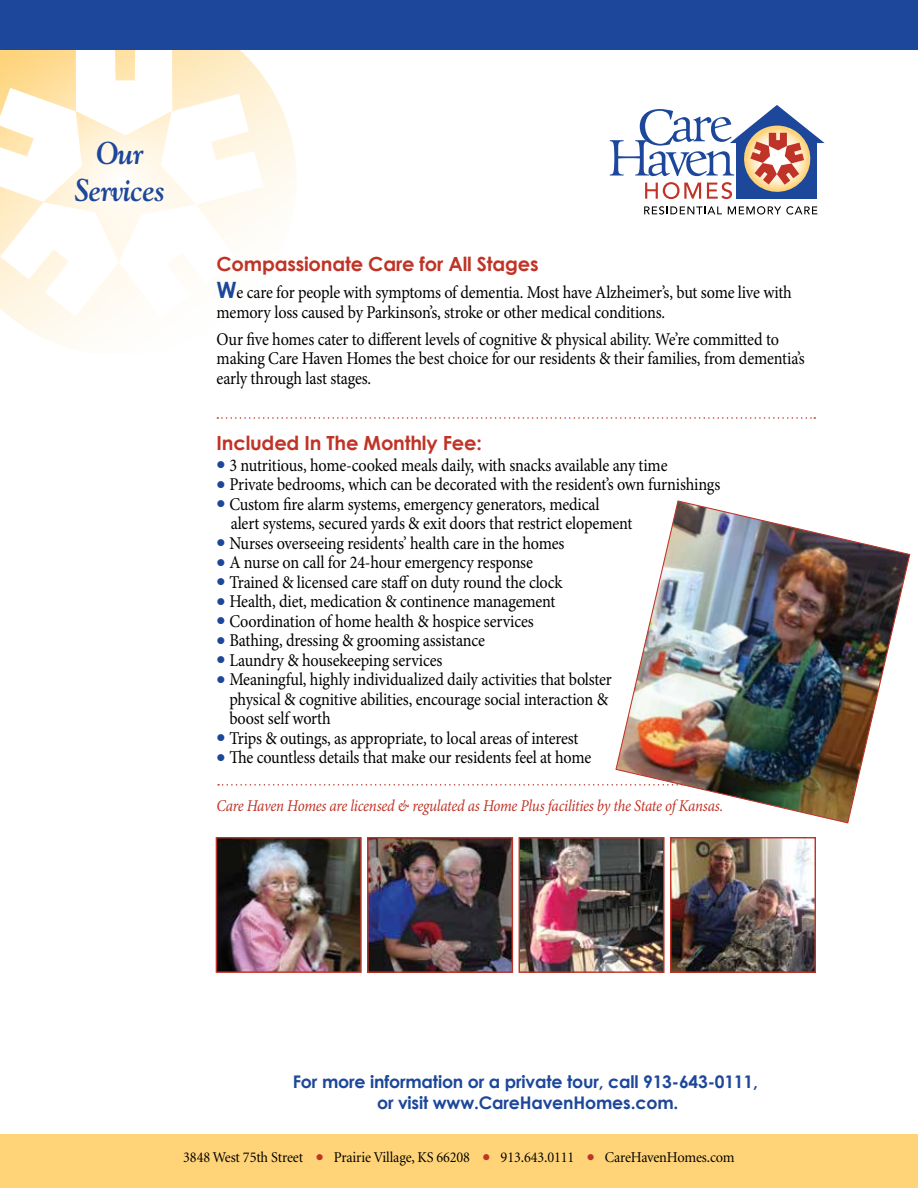
<style>
.page{position:relative;width:918px;height:1188px;background:#fff}
.page>*{position:absolute;margin:0;border:0;box-sizing:border-box;transform-origin:0 0}
.t1{font:italic 700 31.5px/37.5px "Goudy";letter-spacing:-.02em;color:#1c479a;text-align:center;scale:.9 1}
.t2{font:700 19.5px "Century Gothic";letter-spacing:-.01em;color:#bf3427}
.t3{font:18px/19.5px "Minion Pro";letter-spacing:-.01em;color:#000;scale:.9 1}
.t4{font:700 17.4px/20.9px "Century Gothic";letter-spacing:-.01em;color:#1c479a;text-align:center}
.t5{font:italic 16.5px "Minion Pro";letter-spacing:-.02em;color:#bf3427;scale:.9 1}
.t6{font:15px "Minion";letter-spacing:-.01em;color:#000;scale:.95 1}
.s1{font-family:"Century Gothic";font-weight:700;font-size:22.5px;color:#1c479a}
.s2{color:#1c479a}
.s3{color:#bf3427}
</style>
<div class="page">
<svg style="left:12px;top:49px;width:285px;height:297px"></svg>
<svg style="left:0;top:49px;width:264px;height:269px"></svg>
<div style="left:0;top:0;width:918px;height:49px;background:#1c479a"></div>
<div style="left:0;top:1134px;width:918px;height:54px;background:#ffd478"></div>
<svg style="left:610px;top:105px;width:215px;height:94px"></svg>
<svg style="left:644px;top:206px;width:78px;height:9px"></svg>
<svg style="left:728px;top:206px;width:89px;height:9px"></svg>
<svg style="left:217px;top:417px;width:598px;height:2px"></svg>
<svg style="left:218px;top:784px;width:395px;height:2px"></svg>
<img style="left:615px;top:500px;width:296px;height:324px">
<img style="left:218px;top:839px;width:142px;height:132px">
<div style="left:216px;top:837px;width:146px;height:136px;border:1px solid #bf3427"></div>
<img style="left:369px;top:839px;width:142px;height:132px">
<div style="left:367px;top:837px;width:146px;height:136px;border:1px solid #bf3427"></div>
<img style="left:672px;top:839px;width:142px;height:132px">
<div style="left:670px;top:837px;width:146px;height:136px;border:1px solid #bf3427"></div>
<img style="left:521px;top:839px;width:142px;height:132px">
<div style="left:519px;top:837px;width:146px;height:136px;border:1px solid #bf3427"></div>
<h1 class="t1" style="left:75px;top:133px;width:102px">Our<br>Services</h1>
<p class="t2" style="left:217px;top:252px;width:324px">Compassionate Care for All Stages</p>
<p class="t3" style="left:217px;top:283px;width:641px"><span class="s1">W</span>e care for people with symptoms of dementia. Most have Alzheimer’s, but some live with memory loss caused by Parkinson’s, stroke or other medical conditions.</p>
<p class="t3" style="left:217px;top:329px;width:655px">Our five homes cater to different levels of cognitive &amp; physical ability. We’re committed to making Care Haven Homes the best choice for our residents &amp; their families, from dementia’s early through last stages.</p>
<p class="t2" style="left:217px;top:430px;width:267px">Included In The Monthly Fee:</p>
<p class="t3" style="left:217px;top:455px;width:503px"><span class="s2">●</span> 3 nutritious, home-cooked meals daily, with snacks available any time</p>
<p class="t3" style="left:217px;top:475px;width:561px"><span class="s2">●</span> Private bedrooms, which can be decorated with the resident’s own furnishings</p>
<p class="t3" style="left:231px;top:494px;width:448px;text-indent:-14px"><span class="s2">●</span> Custom fire alarm systems, emergency generators, medical alert systems, secured yards &amp; exit doors that restrict elopement</p>
<p class="t3" style="left:217px;top:533px;width:388px"><span class="s2">●</span> Nurses overseeing residents’ health care in the homes</p>
<p class="t3" style="left:217px;top:553px;width:353px"><span class="s2">●</span> A nurse on call for 24-hour emergency response</p>
<p class="t3" style="left:217px;top:572px;width:386px"><span class="s2">●</span> Trained &amp; licensed care staff on duty round the clock</p>
<p class="t3" style="left:217px;top:592px;width:378px"><span class="s2">●</span> Health, diet, medication &amp; continence management</p>
<p class="t3" style="left:217px;top:611px;width:354px"><span class="s2">●</span> Coordination of home health &amp; hospice services</p>
<p class="t3" style="left:217px;top:631px;width:300px"><span class="s2">●</span> Bathing, dressing &amp; grooming assistance</p>
<p class="t3" style="left:217px;top:650px;width:252px"><span class="s2">●</span> Laundry &amp; housekeeping services</p>
<p class="t3" style="left:229px;top:670px;width:427px;text-indent:-13px"><span class="s2">●</span> Meaningful, highly individualized daily activities that bolster physical &amp; cognitive abilities, encourage social interaction &amp; boost self worth</p>
<p class="t3" style="left:217px;top:728px;width:404px"><span class="s2">●</span> Trips &amp; outings, as appropriate, to local areas of interest</p>
<p class="t3" style="left:217px;top:748px;width:418px"><span class="s2">●</span> The countless details that make our residents feel at home</p>
<p class="t5" style="left:217px;top:795px;width:564px">Care Haven Homes are licensed &amp; regulated as Home Plus facilities by the State of Kansas.</p>
<p class="t4" style="left:293px;top:1071px;width:467px">For more information or a private tour, call 913-643-0111, or visit www.CareHavenHomes.com.</p>
<p class="t6" style="left:183px;top:1150px;width:582px">3848 West 75th Street <span class="s3">●</span> Prairie Village, KS 66208 <span class="s3">●</span> 913.643.0111 <span class="s3">●</span> CareHavenHomes.com</p>
</div>
